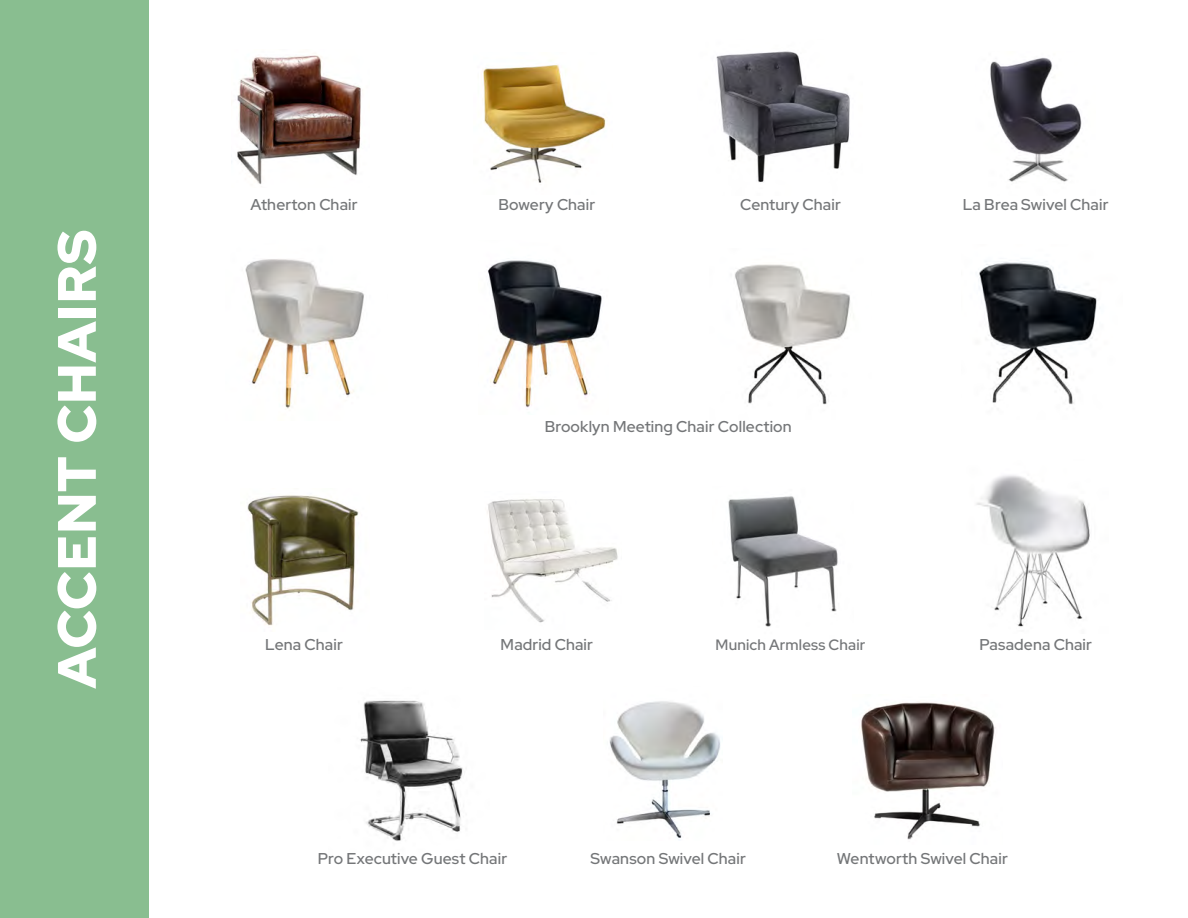
<style>
.page{position:relative;width:1188px;height:918px;background:#fff}
.page>*{position:absolute;margin:0;border:0;box-sizing:border-box;transform-origin:0 0}
.t1{font:900 54px "Red Hat Display";letter-spacing:.02em;color:#fff}
.t2{font:500 15.6px "Red Hat Display";letter-spacing:.01em;color:#747678}
.t3{font:500 15px "Red Hat Display";letter-spacing:.015em;color:#747678}
</style>
<div class="page">
<img style="left:247px;top:495px;width:112px;height:131px">
<img style="left:487px;top:499px;width:131px;height:124px">
<img style="left:976px;top:475px;width:114px;height:152px">
<img style="left:360px;top:700px;width:103px;height:141px">
<img style="left:609px;top:701px;width:112px;height:137px">
<img style="left:861px;top:702px;width:135px;height:138px">
<img style="left:237px;top:55px;width:124px;height:129px">
<img style="left:483px;top:60px;width:123px;height:123px">
<img style="left:716px;top:51px;width:134px;height:131px">
<img style="left:990px;top:57px;width:92px;height:125px">
<img style="left:735px;top:264px;width:115px;height:141px">
<img style="left:979px;top:261px;width:118px;height:144px">
<img style="left:245px;top:259px;width:119px;height:150px">
<img style="left:488px;top:260px;width:114px;height:148px">
<img style="left:728px;top:496px;width:110px;height:131px">
<div style="left:0;top:0;width:148px;height:918px;background:#89be90"></div>
<h1 class="t1" style="left:42px;top:688px;width:460px;rotate:-90deg">ACCENT CHAIRS</h1>
<p class="t2" style="left:250px;top:194px;width:109px">Atherton Chair</p>
<p class="t2" style="left:498px;top:194px;width:98px">Bowery Chair</p>
<p class="t2" style="left:740px;top:194px;width:102px">Century Chair</p>
<p class="t2" style="left:963px;top:194px;width:147px">La Brea Swivel Chair</p>
<p class="t2" style="left:545px;top:416px;width:249px">Brooklyn Meeting Chair Collection</p>
<p class="t2" style="left:265px;top:635px;width:79px">Lena Chair</p>
<p class="t2" style="left:501px;top:635px;width:94px">Madrid Chair</p>
<p class="t2" style="left:979px;top:635px;width:114px">Pasadena Chair</p>
<p class="t3" style="left:716px;top:635px;width:151px">Munich Armless Chair</p>
<p class="t2" style="left:318px;top:848px;width:191px">Pro Executive Guest Chair</p>
<p class="t2" style="left:591px;top:848px;width:157px">Swanson Swivel Chair</p>
<p class="t2" style="left:837px;top:848px;width:173px">Wentworth Swivel Chair</p>
</div>
